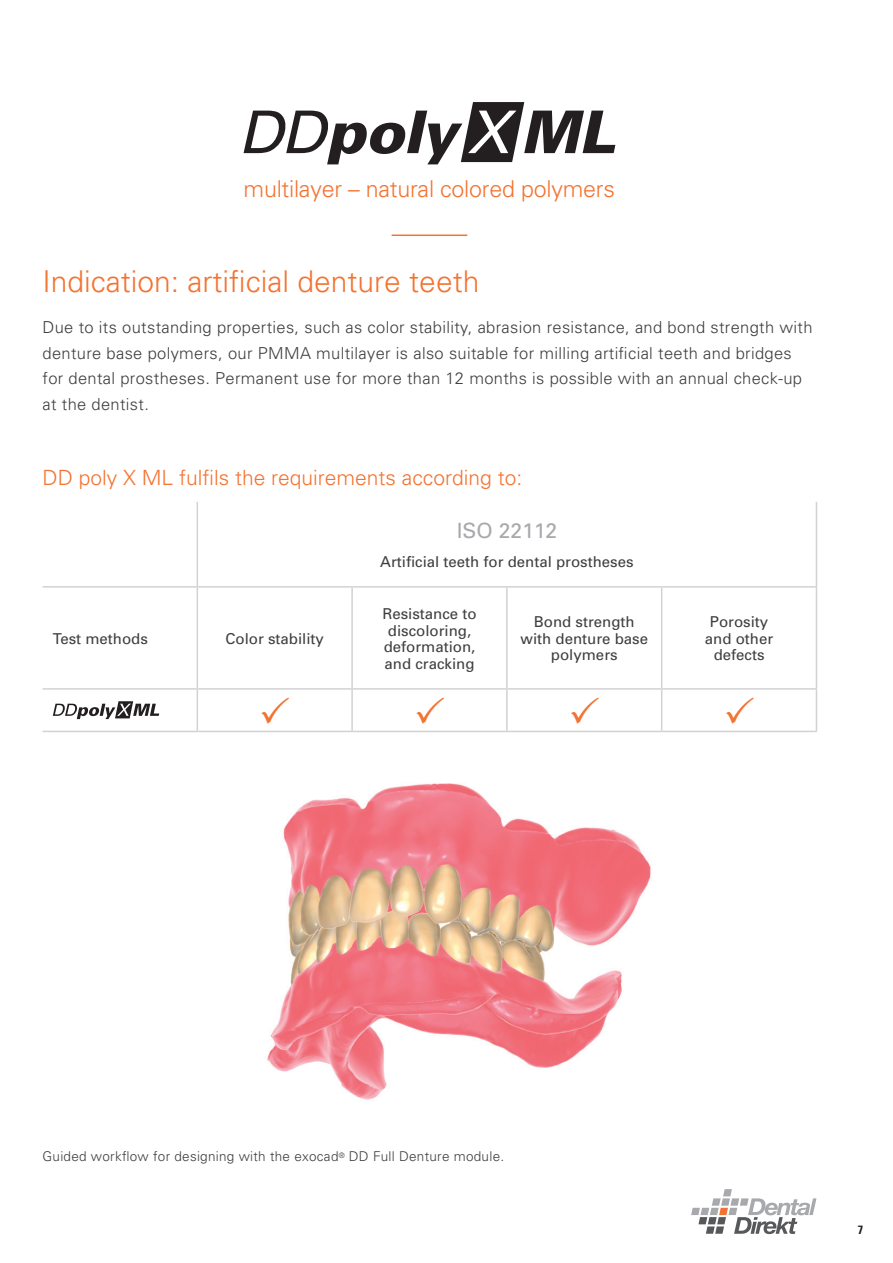
<style>
.page{position:relative;width:893px;height:1263px;background:#fff}
.page>*{position:absolute;margin:0;border:0;box-sizing:border-box;transform-origin:0 0}
.t1{font:300 30px "Univers";color:#f37331}
.t2{font:300 23.25px "Univers";letter-spacing:-.01em;color:#f37331}
.t3{font:300 21px "Univers";color:#f37331}
.t4{font:21px "Univers";color:#a8a9ad}
.t5{font:300 16.5px/25.5px "Univers";letter-spacing:.02em;color:#3e3e3f}
.t6{font:15px/16.5px "Univers";color:#3e3e3f;text-align:center}
.t7{font:300 13.5px "Univers";letter-spacing:.02em;color:#3e3e3f}
.t8{font:700 condensed 12px "Univers";color:#231f20}
</style>
<div class="page">
<img style="left:267px;top:783px;width:384px;height:317px">
<svg style="left:691px;top:1189px;width:125px;height:45px"></svg>
<hr style="left:392px;top:234px;width:75px;height:2px;background:#f37331">
<svg style="left:244px;top:102px;width:371px;height:62px"></svg>
<svg style="left:43px;top:502px;width:773px;height:229px"></svg>
<hr style="left:197px;top:586px;width:155px;height:2px;background:#d1d2d4">
<hr style="left:352px;top:586px;width:155px;height:2px;background:#d1d2d4">
<hr style="left:507px;top:586px;width:155px;height:2px;background:#d1d2d4">
<hr style="left:662px;top:586px;width:155px;height:2px;background:#d1d2d4">
<hr style="left:197px;top:688px;width:155px;height:2px;background:#d1d2d4">
<hr style="left:352px;top:688px;width:155px;height:2px;background:#d1d2d4">
<hr style="left:507px;top:688px;width:155px;height:2px;background:#d1d2d4">
<hr style="left:662px;top:688px;width:155px;height:2px;background:#d1d2d4">
<hr style="left:197px;top:731px;width:155px;height:1px;background:#d1d2d4">
<hr style="left:352px;top:731px;width:155px;height:1px;background:#d1d2d4">
<hr style="left:507px;top:731px;width:155px;height:1px;background:#d1d2d4">
<hr style="left:662px;top:731px;width:155px;height:1px;background:#d1d2d4">
<hr style="left:197px;top:502px;width:1px;height:84px;background:#d1d2d4">
<hr style="left:816px;top:502px;width:1px;height:84px;background:#d1d2d4">
<hr style="left:43px;top:586px;width:154px;height:2px;background:#d1d2d4">
<hr style="left:197px;top:588px;width:1px;height:100px;background:#d1d2d4">
<hr style="left:351px;top:588px;width:2px;height:100px;background:#d1d2d4">
<hr style="left:506px;top:588px;width:2px;height:100px;background:#d1d2d4">
<hr style="left:661px;top:588px;width:1px;height:100px;background:#d1d2d4">
<hr style="left:816px;top:588px;width:1px;height:100px;background:#d1d2d4">
<hr style="left:43px;top:688px;width:154px;height:2px;background:#d1d2d4">
<hr style="left:197px;top:690px;width:1px;height:41px;background:#d1d2d4">
<hr style="left:351px;top:690px;width:2px;height:41px;background:#d1d2d4">
<hr style="left:506px;top:690px;width:2px;height:41px;background:#d1d2d4">
<hr style="left:661px;top:690px;width:1px;height:41px;background:#d1d2d4">
<hr style="left:816px;top:690px;width:1px;height:41px;background:#d1d2d4">
<hr style="left:43px;top:731px;width:154px;height:1px;background:#d1d2d4">
<svg style="left:53px;top:701px;width:106px;height:18px"></svg>
<svg style="left:262px;top:697px;width:27px;height:27px"></svg>
<svg style="left:416px;top:697px;width:28px;height:27px"></svg>
<svg style="left:571px;top:697px;width:28px;height:27px"></svg>
<svg style="left:726px;top:697px;width:28px;height:27px"></svg>
<h2 class="t2" style="left:244px;top:174px;width:373px">multilayer – natural colored polymers</h2>
<h1 class="t1" style="left:43px;top:263px;width:438px">Indication: artificial denture teeth</h1>
<p class="t5" style="left:43px;top:314px;width:771px">Due to its outstanding properties, such as color stability, abrasion resistance, and bond strength with denture base polymers, our PMMA multilayer is also suitable for milling artificial teeth and bridges for dental prostheses. Permanent use for more than 12 months is possible with an annual check-up at the dentist.</p>
<p class="t3" style="left:43px;top:465px;width:481px">DD poly X ML fulfils the requirements according to:</p>
<p class="t6" style="left:53px;top:630px;width:97px">Test methods</p>
<p class="t6" style="left:226px;top:630px;width:100px">Color stability</p>
<p class="t4" style="left:457px;top:518px;width:102px">ISO 22112</p>
<p class="t6" style="left:380px;top:553px;width:255px">Artificial teeth for dental prostheses</p>
<p class="t6" style="left:382px;top:605px;width:96px;text-align:left">Resistance to discoloring, deformation, and cracking</p>
<p class="t6" style="left:521px;top:614px;width:129px">Bond strength with denture base polymers</p>
<p class="t6" style="left:705px;top:614px;width:70px">Porosity and other defects</p>
<p class="t7" style="left:43px;top:1148px;width:463px">Guided workflow for designing with the exocad<sup>®</sup> DD Full Denture module.</p>
<p class="t8" style="left:858px;top:1222px;width:7px">7</p>
</div>
